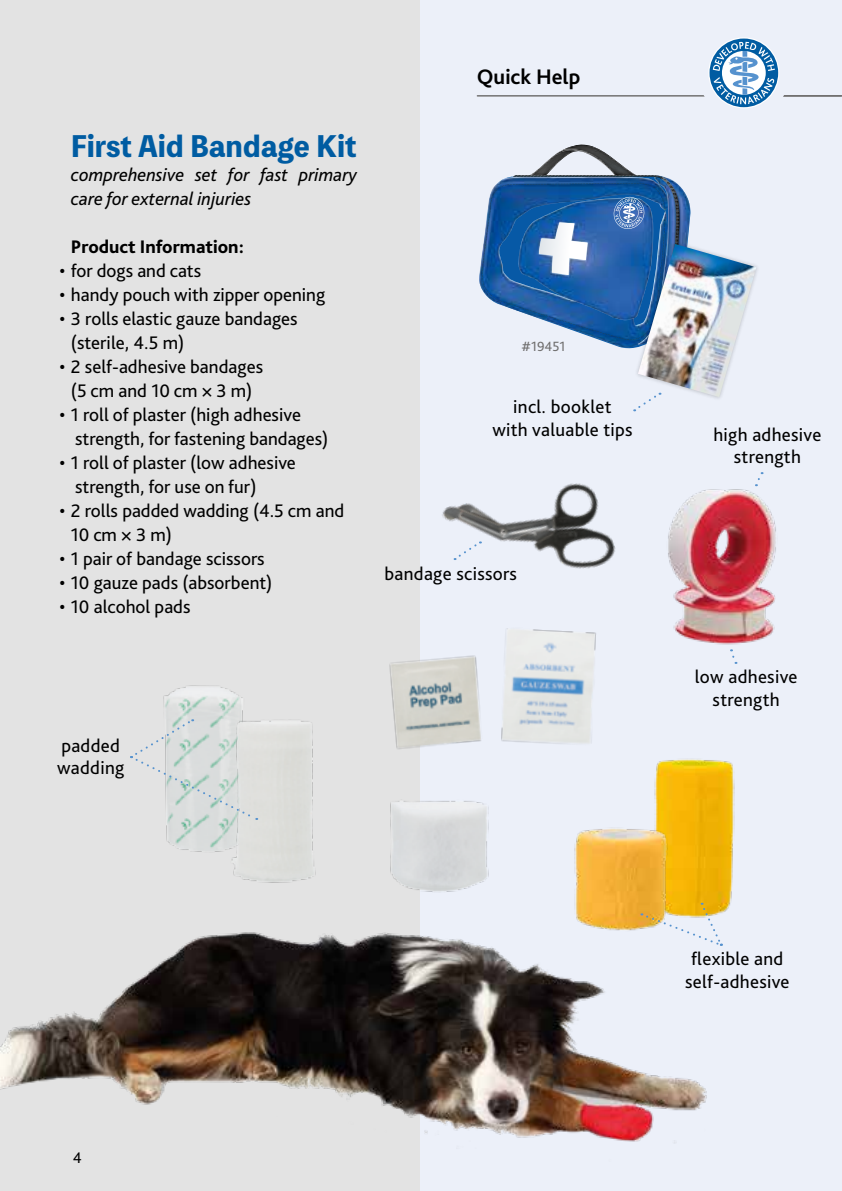
<style>
.page{position:relative;width:842px;height:1191px;background:#ecf0f9}
.page>*{position:absolute;margin:0;border:0;box-sizing:border-box;transform-origin:0 0}
.t1{font:800 28px "Toppan Bunkyu Midashi Gothic Std N";color:#005ca2}
.t2{font:700 22px "Bliss Pro";color:#000}
.t3{font:19px/24px "Bliss Pro";color:#000}
.t4{font:italic 19px/24px "Bliss Pro";color:#000}
.t5{font:800 19px "Bliss Pro";color:#000}
.t6{font:16px "Bliss Pro";color:#000}
.t7{font:14px "Bliss Pro";color:#706f6f}
</style>
<div class="page">
<div style="left:0;top:0;width:420px;height:1191px;background:#e3e3e3"></div>
<svg style="left:479px;top:145px;width:211px;height:203px"></svg>
<img style="left:558px;top:152px;width:46px;height:1px">
<img style="left:555px;top:155px;width:51px;height:1px">
<img style="left:550px;top:159px;width:64px;height:1px">
<img style="left:543px;top:166px;width:80px;height:2px">
<img style="left:539px;top:171px;width:91px;height:2px">
<img style="left:0;top:932px;width:707px;height:211px">
<hr style="left:477px;top:95px;width:364px;height:2px;background:#706f6f">
<div style="left:698px;top:27px;width:92px;height:92px;background:#ecf0f9;border-radius:50%"></div>
<svg style="left:708px;top:37px;width:71px;height:71px"></svg>
<svg style="left:709px;top:39px;width:69px;height:68px"></svg>
<svg style="left:713px;top:42px;width:62px;height:62px"></svg>
<img style="left:442px;top:483px;width:174px;height:86px">
<img style="left:501px;top:628px;width:95px;height:116px">
<img style="left:163px;top:685px;width:80px;height:167px">
<img style="left:390px;top:801px;width:99px;height:91px">
<img style="left:668px;top:484px;width:108px;height:161px">
<img style="left:654px;top:759px;width:81px;height:154px">
<img style="left:570px;top:822px;width:102px;height:117px">
<svg style="left:634px;top:402px;width:12px;height:9px"></svg>
<svg style="left:455px;top:541px;width:26px;height:19px"></svg>
<svg style="left:756px;top:472px;width:7px;height:14px"></svg>
<svg style="left:731px;top:649px;width:6px;height:15px"></svg>
<div style="left:634px;top:240px;width:126px;height:161px;background:#000;opacity:.2"></div>
<img style="left:638px;top:244px;width:118px;height:153px">
<img style="left:222px;top:712px;width:94px;height:171px">
<img style="left:389px;top:655px;width:92px;height:94px">
<svg style="left:641px;top:902px;width:81px;height:44px"></svg>
<svg style="left:131px;top:719px;width:126px;height:101px"></svg>
<h1 class="t1" style="left:71px;top:124px;width:287px">First Aid Bandage Kit</h1>
<p class="t4" style="left:71px;top:162px;width:288px">comprehensive set for fast primary care for external injuries</p>
<p class="t5" style="left:71px;top:234px;width:175px">Product Information:</p>
<p class="t3" style="left:60px;top:258px;width:143px">• for dogs and cats</p>
<p class="t3" style="left:60px;top:282px;width:267px">• handy pouch with zipper opening</p>
<p class="t3" style="left:71px;top:306px;width:228px;text-indent:-11px">• 3 rolls elastic gauze bandages (sterile, 4.5 m)</p>
<p class="t3" style="left:60px;top:354px;width:205px;text-align:center">• 2 self-adhesive bandages (5 cm and 10 cm × 3 m)</p>
<p class="t3" style="left:75px;top:402px;width:255px;text-indent:-16px">• 1 roll of plaster (high adhesive strength, for fastening bandages)</p>
<p class="t3" style="left:75px;top:450px;width:222px;text-indent:-16px">• 1 roll of plaster (low adhesive strength, for use on fur)</p>
<p class="t3" style="left:71px;top:498px;width:275px;text-indent:-11px">• 2 rolls padded wadding (4.5 cm and<br>10 cm × 3 m)</p>
<p class="t3" style="left:60px;top:546px;width:207px">• 1 pair of bandage scissors</p>
<p class="t3" style="left:60px;top:570px;width:214px">• 10 gauze pads (absorbent)</p>
<p class="t3" style="left:60px;top:594px;width:133px">• 10 alcohol pads</p>
<p class="t2" style="left:477px;top:63px;width:105px">Quick Help</p>
<p class="t7" style="left:522px;top:337px;width:45px">#19451</p>
<p class="t3" style="left:492px;top:395px;width:142px;line-height:22.8px;text-align:center">incl. booklet<br>with valuable tips</p>
<p class="t3" style="left:385px;top:561px;width:134px">bandage scissors</p>
<p class="t3" style="left:57px;top:733px;width:69px;line-height:22.8px">padded wadding</p>
<p class="t3" style="left:713px;top:422px;width:109px;line-height:22.8px;text-align:center">high adhesive strength</p>
<p class="t3" style="left:695px;top:665px;width:104px;line-height:22.8px;text-align:center">low adhesive strength</p>
<p class="t6" style="left:73px;top:1148px;width:10px">4</p>
<p class="t3" style="left:685px;top:947px;width:106px;line-height:22.8px;text-align:center">flexible and self-adhesive</p>
</div>
